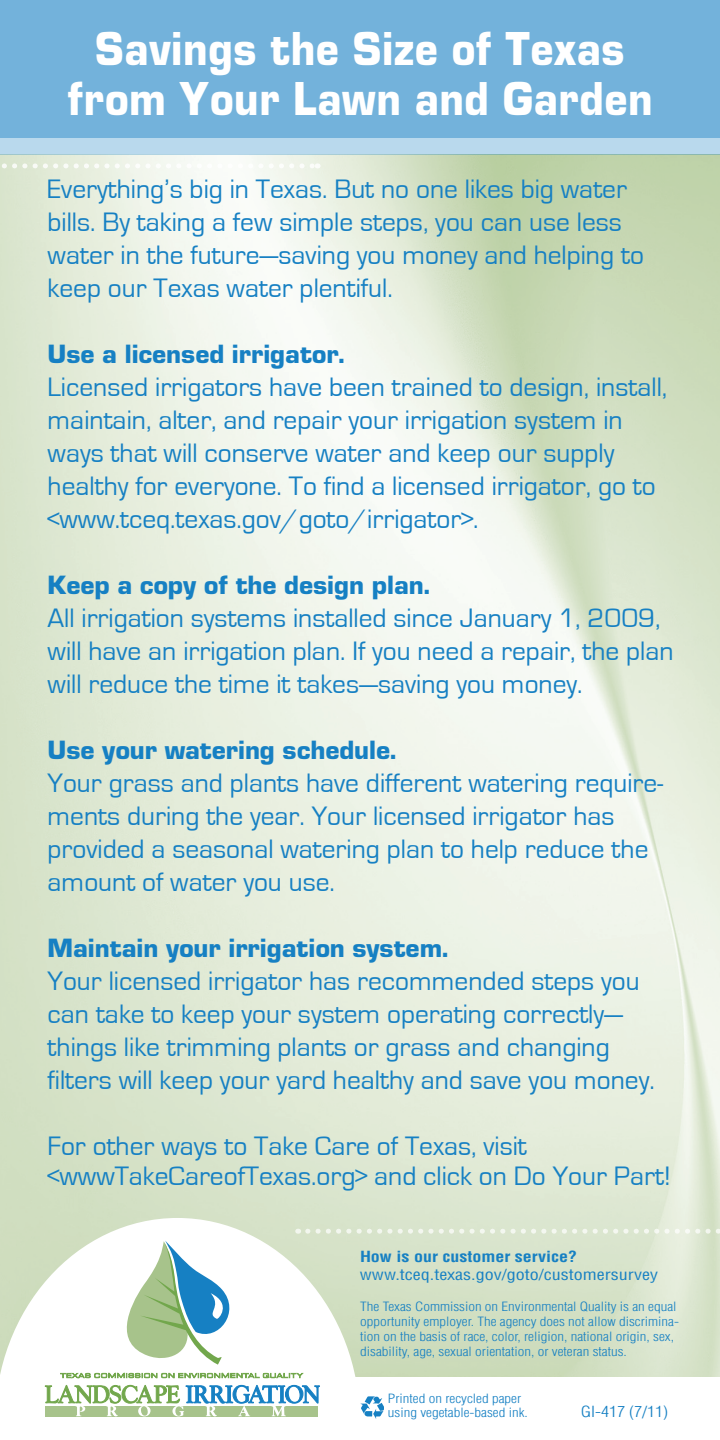
<style>
.page{position:relative;width:720px;height:1440px;background:#fff}
.page>*{position:absolute;margin:0;border:0;box-sizing:border-box;transform-origin:0 0}
.t1{font:49.5px/50px "Eurostile Black DTC";letter-spacing:.015em;color:#fff;text-align:center;scale:.91 1}
.Body{font:27.5px/33px "Eurostile";color:#1680c3}
.t2{font:27.5px "Eurostile Black DTC";color:#1680c3}
.Body-2{font:condensed 15px/18px "Helvetica";color:#1680c3;scale:1.2 1}
.Body-3{font:300 condensed 15px "Helvetica";color:#1680c3;scale:1.2 1}
.Body-4{font:300 condensed 12.5px/15px "Helvetica";color:#1680c3;scale:1.2 1}
.s1{font-weight:700}
</style>
<div class="page">
<div style="left:0;top:0;width:720px;height:138px;background:#73b2db"></div>
<div style="left:0;top:138px;width:720px;height:17px;background:#b9d9ed"></div>
<svg style="left:0;top:1218px;width:360px;height:199px"></svg>
<svg style="left:45px;top:1384px;width:275px;height:32px"></svg>
<svg style="left:61px;top:1373px;width:242px;height:5px"></svg>
<svg style="left:114px;top:1241px;width:127px;height:124px"></svg>
<img style="left:359px;top:1395px;width:25px;height:24px">
<svg style="left:308px;top:1229px;width:412px;height:5px"></svg>
<svg style="left:0;top:163px;width:318px;height:5px"></svg>
<h1 class="t1" style="left:68px;top:24px;width:644px">Savings the Size of Texas from Your Lawn and Garden</h1>
<p class="Body" style="left:48px;top:173px;width:598px">Everything’s big in Texas. But no one likes big water bills. By taking a few simple steps, you can use less water in the future—saving you money and helping to keep our Texas water plentiful.</p>
<h2 class="t2" style="left:48px;top:339px;width:299px">Use a licensed irrigator.</h2>
<p class="Body" style="left:48px;top:371px;width:621px">Licensed irrigators have been trained to design, install, maintain, alter, and repair your irrigation system in ways that will conserve water and keep our supply healthy for everyone. To find a licensed irrigator, go to &lt;www.tceq.texas.gov/goto/irrigator&gt;.</p>
<h2 class="t2" style="left:48px;top:570px;width:384px">Keep a copy of the design plan.</h2>
<p class="Body" style="left:48px;top:602px;width:628px">All irrigation systems installed since January 1, 2009, will have an irrigation plan. If you need a repair, the plan will reduce the time it takes—saving you money.</p>
<h2 class="t2" style="left:48px;top:735px;width:350px">Use your watering schedule.</h2>
<p class="Body" style="left:48px;top:767px;width:617px">Your grass and plants have different watering require&shy;ments during the year. Your licensed irrigator has provided a seasonal watering plan to help reduce the amount of water you use.</p>
<h2 class="t2" style="left:48px;top:933px;width:402px">Maintain your irrigation system.</h2>
<p class="Body" style="left:48px;top:965px;width:609px">Your licensed irrigator has recommended steps you can take to keep your system operating correctly— things like trimming plants or grass and changing filters will keep your yard healthy and save you money.</p>
<p class="Body" style="left:48px;top:1132px;width:625px;line-height:30px">For other ways to Take Care of Texas, visit &lt;wwwTakeCareofTexas.org&gt; and click on Do Your Part!</p>
<p class="Body-2" style="left:360px;top:1247px;width:250px"><span class="s1">How is our customer service? </span>www.tceq.texas.gov/goto/customersurvey</p>
<p class="Body-4" style="left:360px;top:1299px;width:267px">The Texas Commission on Environmental Quality is an equal opportunity employer. The agency does not allow discrimina&shy;tion on the basis of race, color, religion, national origin, sex, disability, age, sexual orientation, or veteran status.</p>
<p class="Body-4" style="left:388px;top:1392px;width:118px;line-height:13.8px">Printed on recycled paper using vegetable-based ink.</p>
<p class="Body-3" style="left:581px;top:1402px;width:74px">GI-417 (7/11)</p>
</div>
